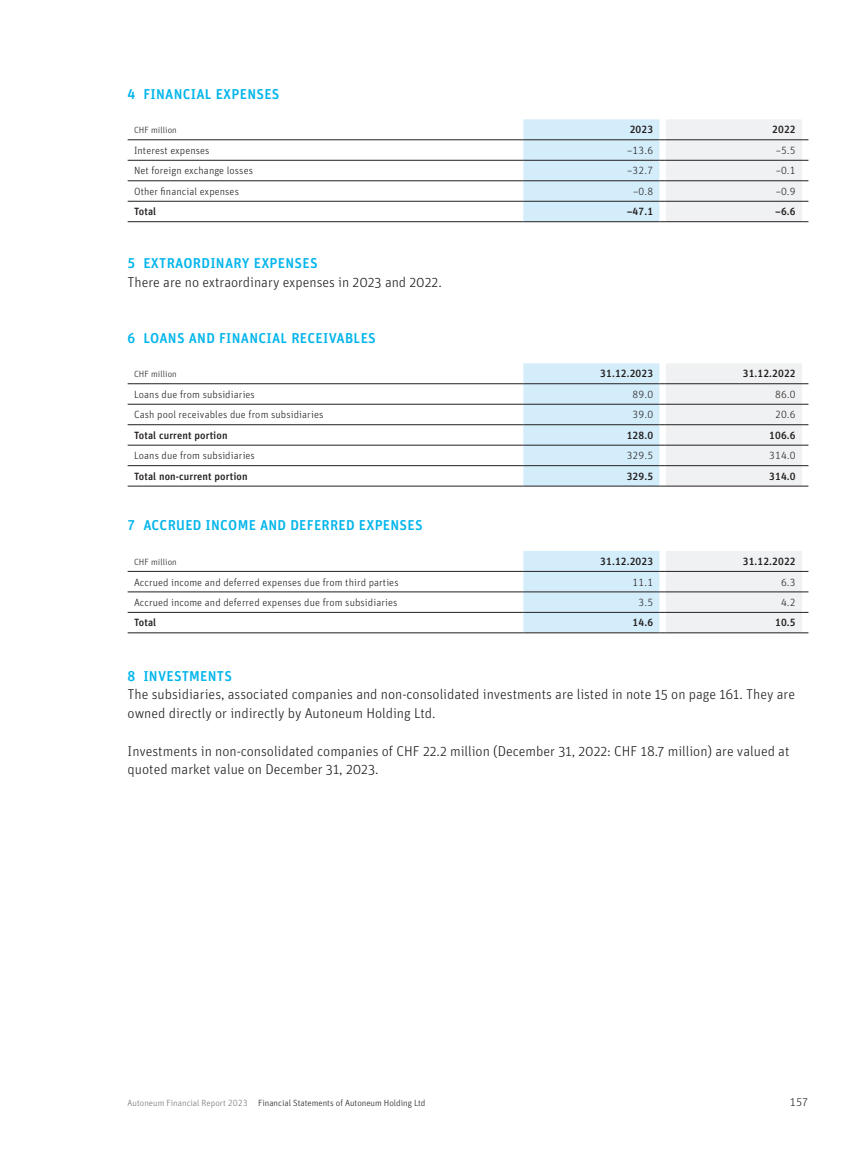
<style>
.page{position:relative;width:851px;height:1149px;background:#fff}
.page>*{position:absolute;margin:0;border:0;box-sizing:border-box;transform-origin:0 0}
.t1{font:14.25px/18.8px "Autoneum Unit OT Light";color:#231f20}
.t2{font:14.25px "Autoneum Unit OT Medium";letter-spacing:.02em;color:#02b5eb}
.t3{font:11.25px "Autoneum Unit OT Light";color:#231f20}
.t4{font:10.5px "Autoneum Unit OT Light";letter-spacing:.01em;color:#231f20}
.t5{font:10.5px "Autoneum Unit OT Medium";letter-spacing:.01em;color:#231f20}
.t6{font:9px "Autoneum Unit OT Light";color:#231f20}
.s1{color:#76787b}
</style>
<div class="page">
<hr style="left:128px;top:139px;width:395px;height:1px;background:#231f20">
<hr style="left:128px;top:160px;width:395px;height:1px;background:#231f20">
<hr style="left:128px;top:180px;width:395px;height:1px;background:#231f20">
<hr style="left:128px;top:201px;width:395px;height:1px;background:#231f20">
<hr style="left:128px;top:221px;width:395px;height:1px;background:#231f20">
<svg style="left:523px;top:119px;width:285px;height:103px"></svg>
<hr style="left:128px;top:383px;width:395px;height:1px;background:#231f20">
<hr style="left:128px;top:404px;width:395px;height:1px;background:#231f20">
<hr style="left:128px;top:424px;width:395px;height:1px;background:#231f20">
<hr style="left:128px;top:445px;width:395px;height:1px;background:#231f20">
<hr style="left:128px;top:465px;width:395px;height:1px;background:#231f20">
<hr style="left:128px;top:485px;width:395px;height:1px;background:#231f20">
<svg style="left:523px;top:363px;width:285px;height:123px"></svg>
<hr style="left:128px;top:571px;width:395px;height:1px;background:#231f20">
<hr style="left:128px;top:591px;width:395px;height:1px;background:#231f20">
<hr style="left:128px;top:612px;width:395px;height:1px;background:#231f20">
<hr style="left:128px;top:632px;width:395px;height:1px;background:#231f20">
<svg style="left:523px;top:551px;width:285px;height:82px"></svg>
<p class="t2" style="left:128px;top:85px;width:153px">4 FINANCIAL EXPENSES</p>
<p class="t6" style="left:134px;top:125px;width:44px">CHF million</p>
<p class="t5" style="left:629px;top:123px;width:25px">2023</p>
<p class="t5" style="left:772px;top:123px;width:25px">2022</p>
<p class="t4" style="left:134px;top:144px;width:77px">Interest expenses</p>
<p class="t4" style="left:627px;top:144px;width:27px">–13.6</p>
<p class="t4" style="left:775px;top:144px;width:22px">–5.5</p>
<p class="t4" style="left:134px;top:165px;width:120px">Net foreign exchange losses</p>
<p class="t4" style="left:627px;top:165px;width:27px">–32.7</p>
<p class="t4" style="left:775px;top:165px;width:22px">–0.1</p>
<p class="t4" style="left:134px;top:185px;width:106px">Other financial expenses</p>
<p class="t4" style="left:633px;top:185px;width:22px">–0.8</p>
<p class="t4" style="left:775px;top:185px;width:22px">–0.9</p>
<p class="t5" style="left:134px;top:205px;width:24px">Total</p>
<p class="t5" style="left:626px;top:205px;width:28px">–47.1</p>
<p class="t5" style="left:775px;top:205px;width:22px">–6.6</p>
<p class="t2" style="left:128px;top:254px;width:191px">5 EXTRAORDINARY EXPENSES</p>
<p class="t1" style="left:128px;top:272px;width:315px">There are no extraordinary expenses in 2023 and 2022.</p>
<p class="t2" style="left:128px;top:329px;width:250px">6 LOANS AND FINANCIAL RECEIVABLES</p>
<p class="t6" style="left:134px;top:369px;width:44px">CHF million</p>
<p class="t5" style="left:600px;top:367px;width:54px">31.12.2023</p>
<p class="t5" style="left:742px;top:367px;width:54px">31.12.2022</p>
<p class="t4" style="left:134px;top:388px;width:122px">Loans due from subsidiaries</p>
<p class="t4" style="left:632px;top:388px;width:22px">89.0</p>
<p class="t4" style="left:775px;top:388px;width:22px">86.0</p>
<p class="t4" style="left:134px;top:408px;width:191px">Cash pool receivables due from subsidiaries</p>
<p class="t4" style="left:632px;top:408px;width:22px">39.0</p>
<p class="t4" style="left:775px;top:408px;width:22px">20.6</p>
<p class="t5" style="left:134px;top:428px;width:95px">Total current portion</p>
<p class="t5" style="left:626px;top:428px;width:28px">128.0</p>
<p class="t5" style="left:769px;top:428px;width:28px">106.6</p>
<p class="t4" style="left:134px;top:449px;width:122px">Loans due from subsidiaries</p>
<p class="t4" style="left:626px;top:449px;width:28px">329.5</p>
<p class="t4" style="left:769px;top:449px;width:28px">314.0</p>
<p class="t5" style="left:134px;top:469px;width:115px">Total non-current portion</p>
<p class="t5" style="left:626px;top:469px;width:28px">329.5</p>
<p class="t5" style="left:769px;top:469px;width:28px">314.0</p>
<p class="t2" style="left:128px;top:516px;width:296px">7 ACCRUED INCOME AND DEFERRED EXPENSES</p>
<p class="t6" style="left:134px;top:556px;width:44px">CHF million</p>
<p class="t5" style="left:600px;top:554px;width:54px">31.12.2023</p>
<p class="t5" style="left:742px;top:554px;width:54px">31.12.2022</p>
<p class="t4" style="left:134px;top:575px;width:266px">Accrued income and deferred expenses due from third parties</p>
<p class="t4" style="left:632px;top:575px;width:22px">11.1</p>
<p class="t4" style="left:781px;top:575px;width:16px">6.3</p>
<p class="t4" style="left:134px;top:596px;width:265px">Accrued income and deferred expenses due from subsidiaries</p>
<p class="t4" style="left:638px;top:596px;width:16px">3.5</p>
<p class="t4" style="left:781px;top:596px;width:16px">4.2</p>
<p class="t5" style="left:134px;top:616px;width:24px">Total</p>
<p class="t5" style="left:632px;top:616px;width:22px">14.6</p>
<p class="t5" style="left:775px;top:616px;width:22px">10.5</p>
<p class="t2" style="left:128px;top:666px;width:106px">8 INVESTMENTS</p>
<p class="t1" style="left:128px;top:685px;width:668px">The subsidiaries, associated companies and non-consolidated investments are listed in note 15 on page 161. They are owned directly or indirectly by Autoneum Holding Ltd.</p>
<p class="t1" style="left:128px;top:741px;width:663px">Investments in non-consolidated companies of CHF 22.2 million (December 31, 2022: CHF 18.7 million) are valued at quoted market value on December 31, 2023.</p>
<p class="t6" style="left:128px;top:1097px;width:299px"><span class="s1">Autoneum Financial Report 2023</span> Financial Statements of Autoneum Holding Ltd</p>
<p class="t3" style="left:789px;top:1095px;width:20px">157</p>
</div>
